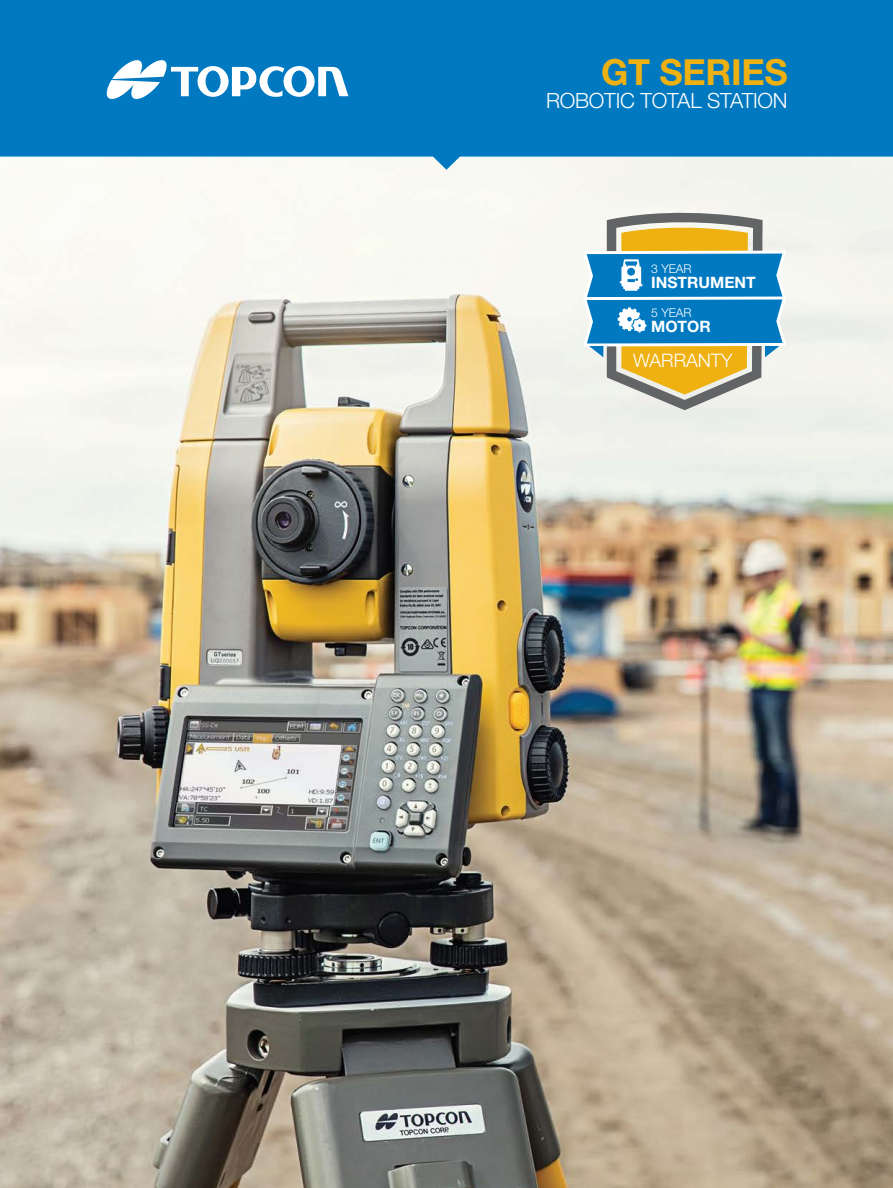
<style>
.page{position:relative;width:893px;height:1188px;background:#fff}
.page>*{position:absolute;margin:0;border:0;box-sizing:border-box;transform-origin:0 0}
.t1{font:700 36px "Helvetica Neue LT Std";letter-spacing:-.01em;color:#eeb111}
.t2{font:300 21px "Helvetica Neue LT Std";letter-spacing:-.01em;color:#fff}
.t3{font:300 18.6px "Helvetica Neue LT Std";color:#fff}
.t4{font:700 15.75px "Helvetica Neue LT Std";color:#fff}
.t5{font:300 12.15px "Helvetica Neue LT Std";color:#fff}
</style>
<div class="page">
<img style="left:0;top:170px;width:893px;height:1018px">
<svg style="left:0;top:0;width:893px;height:170px;background:#1483c5"></svg>
<svg style="left:105px;top:59px;width:243px;height:41px"></svg>
<svg style="left:582px;top:205px;width:205px;height:205px"></svg>
<h1 class="t1" style="left:601px;top:50px;width:188px">GT SERIES</h1>
<p class="t2" style="left:546px;top:88px;width:243px">ROBOTIC TOTAL STATION</p>
<p class="t5" style="left:651px;top:261px;width:42px">3 YEAR</p>
<p class="t4" style="left:651px;top:273px;width:106px">INSTRUMENT</p>
<p class="t5" style="left:651px;top:305px;width:42px">5 YEAR</p>
<p class="t4" style="left:651px;top:316px;width:61px">MOTOR</p>
<p class="t3" style="left:633px;top:349px;width:101px">WARRANTY</p>
</div>
